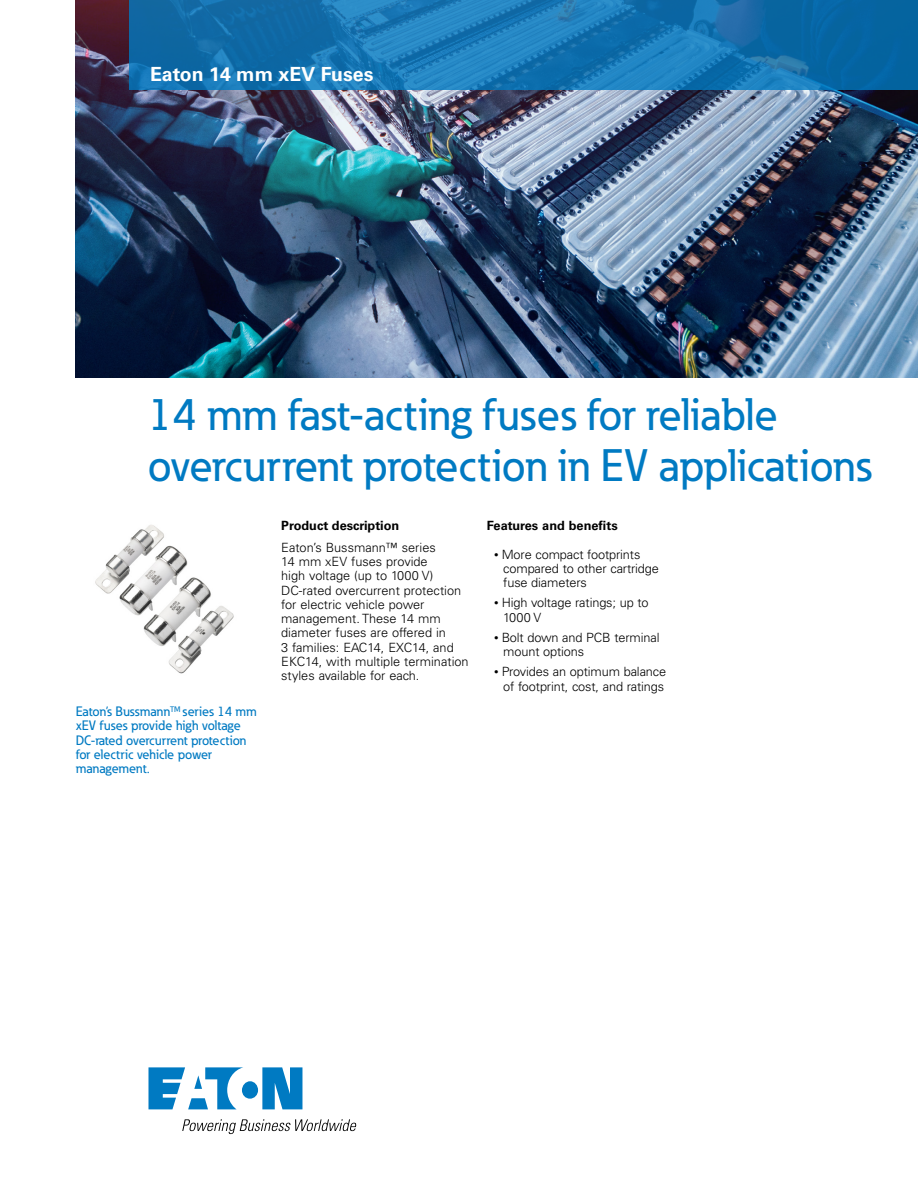
<style>
.page{position:relative;width:918px;height:1188px;background:#fff}
.page>*{position:absolute;margin:0;border:0;box-sizing:border-box;transform-origin:0 0}
.t1{font:500 45px/51px "Eaton";color:#007ac2}
.t2{font:700 19.5px "Univers LT Std";color:#fff}
.t3{font:500 13.5px/14.2px "Eaton";color:#007ac2}
.t4{font:300 12.75px/14.2px "Univers LT Std";color:#000}
.t5{font:700 12.75px "Univers LT Std";color:#000}
.s1{font-size:9px}
</style>
<div class="page">
<img style="left:75px;top:0;width:843px;height:378px">
<img style="left:95px;top:525px;width:139px;height:149px">
<svg style="left:129px;top:0;width:789px;height:90px"></svg>
<svg style="left:148px;top:1067px;width:154px;height:42px"></svg>
<svg style="left:182px;top:1119px;width:175px;height:15px"></svg>
<h2 class="t2" style="left:150px;top:63px;width:225px">Eaton 14 mm xEV Fuses</h2>
<h1 class="t1" style="left:148px;top:389px;width:725px">14 mm fast-acting fuses for reliable overcurrent protection in EV applications</h1>
<p class="t3" style="left:76px;top:704px;width:182px">Eaton’s Bussmann<sup>TM</sup> series 14 mm xEV fuses provide high voltage<br>DC-rated overcurrent protection for electric vehicle power management.</p>
<p class="t5" style="left:281px;top:518px;width:120px">Product description</p>
<p class="t4" style="left:281px;top:540px;width:189px">Eaton’s Bussmann™ series<br>14 mm xEV fuses provide<br>high voltage (up to 1000 V)<br>DC-rated overcurrent protection for electric vehicle power management. These 14 mm diameter fuses are offered in<br>3 families: EAC14, EXC14, and<br>EKC14, with multiple termination styles available for each.</p>
<p class="t5" style="left:487px;top:518px;width:132px">Features and benefits</p>
<p class="t4" style="left:503px;top:547px;width:157px;text-indent:-9px"><span class="s1">•</span> More compact footprints compared to other cartridge fuse diameters</p>
<p class="t4" style="left:503px;top:596px;width:147px;text-indent:-9px"><span class="s1">•</span> High voltage ratings; up to<br>1000 V</p>
<p class="t4" style="left:503px;top:630px;width:158px;text-indent:-9px"><span class="s1">•</span> Bolt down and PCB terminal mount options</p>
<p class="t4" style="left:494px;top:665px;width:173px;text-align:center"><span class="s1">•</span> Provides an optimum balance of footprint, cost, and ratings</p>
</div>
